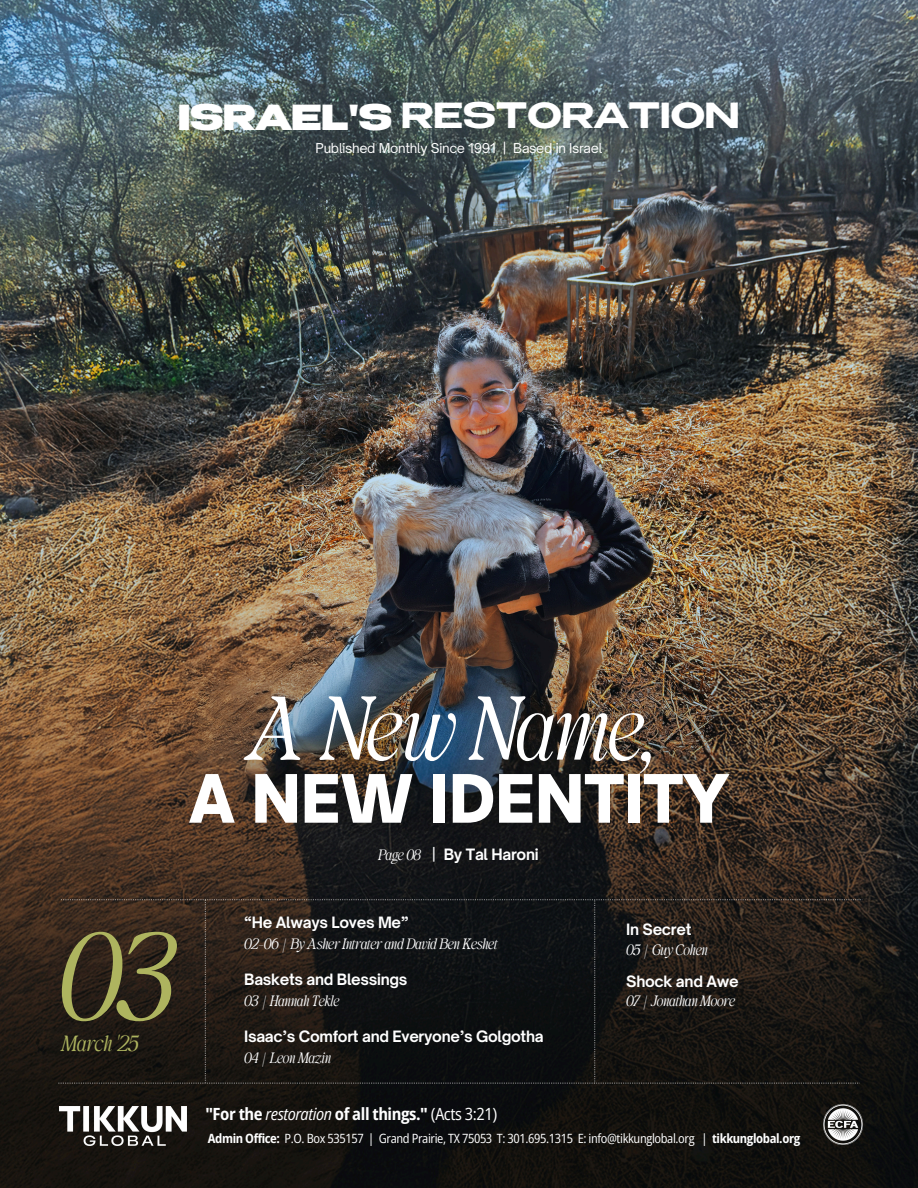
<style>
.page{position:relative;width:918px;height:1188px;background:#fff}
.page>*{position:absolute;margin:0;border:0;box-sizing:border-box;transform-origin:0 0}
.t1{font:122.25px "Behind The Nineties It";color:#aeb45f}
.t2{font:90px "Behind The Nineties It";letter-spacing:-.025em;color:#fff}
.t3{font:900 63.75px "Open Sauce One";color:#fff}
.t4{font:600 34.5px "Benzin";color:#fff}
.t5{font:21.9px "Behind The Nineties It";letter-spacing:-.02em;color:#aeb45f}
.t6{font:700 semi-condensed 16.8px "Open Sans";letter-spacing:-.025em;color:#fff}
.t7{font:15px/20px "Behind The Nineties It";letter-spacing:-.02em;color:#fff}
.t8{font:700 15px/21px "Open Sauce One";letter-spacing:-.02em;color:#fff}
.t9{font:15px "Open Sauce One";color:#fff}
.t10{font:13.05px "Open Sauce One";letter-spacing:-.02em;color:#fff}
.t11{font:semi-condensed 12.75px "Open Sans";letter-spacing:-.03em;color:#fff}
.s1{font-weight:800}
.s2{font-family:"Open Sauce One";font-weight:700}
.s3{font-family:"Behind The Nineties It";font-weight:400}
.s4{font-weight:400;font-style:italic}
.s5{font-weight:400}
.s6{font-weight:700}
</style>
<div class="page">
<img style="left:0;top:0;width:918px;height:1188px">
<img style="left:823px;top:1105px;width:40px;height:39px">
<img style="left:60px;top:1106px;width:127px;height:40px">
<svg style="left:58px;top:899px;width:804px;height:185px;background:#1c1815"></svg>
<h6 class="t4" style="left:178px;top:102px;width:563px"><span class="s1">ISRAEL'S</span> RESTORATION</h6>
<h6 class="t10" style="left:316px;top:140px;width:288px">Published Monthly Since 1991 | Based in Israel</h6>
<h6 class="t2" style="left:247px;top:676px;width:413px">A New Name,</h6>
<h2 class="t3" style="left:189px;top:759px;width:542px">A NEW IDENTITY</h2>
<p class="t1" style="left:58px;top:906px;width:119px">03</p>
<p class="t5" style="left:62px;top:1031px;width:79px">March '25</p>
<h6 class="t7" style="left:378px;top:845px;width:44px">Page 08</h6>
<h6 class="t9" style="left:432px;top:845px;width:6px">|</h6>
<h6 class="t8" style="left:444px;top:844px;width:96px">By Tal Haroni</h6>
<h3 class="t7" style="left:244px;top:913px;width:255px;line-height:21px"><span class="s2">“He Always Loves Me”<br></span>02-06 | By Asher Intrater and David Ben Keshet</h3>
<p class="t8" style="left:244px;top:969px;width:165px">Baskets and Blessings<br><span class="s3">03 | Hannah Tekle</span></p>
<h1 class="t8" style="left:244px;top:1026px;width:301px">Isaac’s Comfort and Everyone’s Golgotha<br><span class="s3">04 | Leon Mazin</span></h1>
<p class="t6" style="left:205px;top:1102px;width:293px">"For the <span class="s4">restoration</span> of all things." <span class="s5">(Acts 3:21)</span></p>
<h4 class="t7" style="left:626px;top:920px;width:83px"><span class="s2">In Secret<br></span>05 | Guy Cohen</h4>
<h6 class="t7" style="left:626px;top:971px;width:114px"><span class="s2">Shock and Awe<br></span>07 | Jonathan Moore</h6>
<h3 class="t11" style="left:208px;top:1129px;width:594px"><span class="s6">Admin Office:</span> P.O. Box 535157 | Grand Prairie, TX 75053 T: 301.695.1315 E: info@tikkunglobal.org | <span class="s6">tikkunglobal.org</span></h3>
</div>
